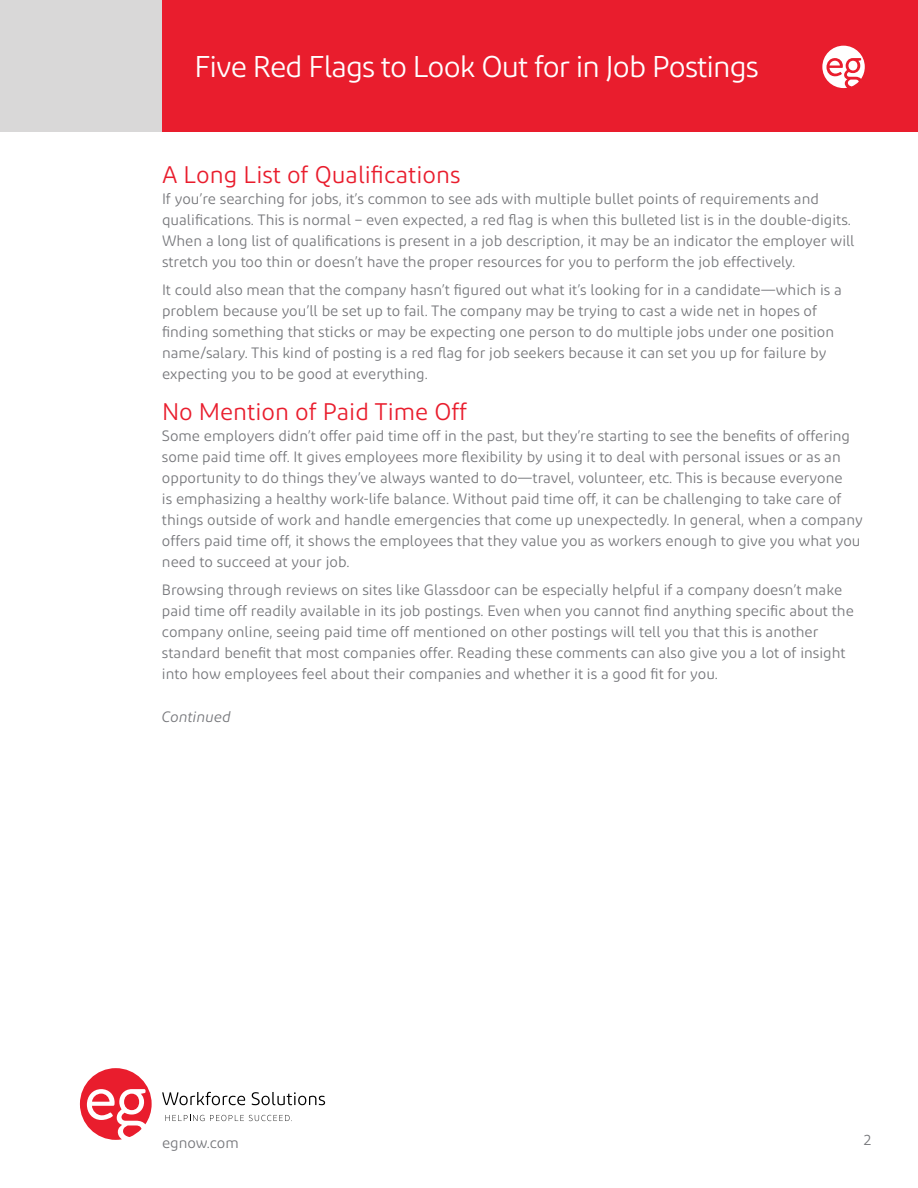
<style>
.page{position:relative;width:918px;height:1188px;background:#fff}
.page>*{position:absolute;margin:0;border:0;box-sizing:border-box;transform-origin:0 0}
.t1{font:30px "Diodrum";letter-spacing:-.03em;color:#fff}
.t2{font:24px "Diodrum";color:#e91d2d}
.t3{font:15px/21px "Diodrum";color:#76777b}
.t4{font:italic 15px "Diodrum";color:#76777b}
</style>
<div class="page">
<div style="left:162px;top:0;width:756px;height:132px;background:#e91d2d"></div>
<div style="left:0;top:0;width:162px;height:132px;background:#d9d8d8"></div>
<svg style="left:822px;top:46px;width:43px;height:42px"></svg>
<div style="left:848px;top:61px;width:9px;height:9px;background:#fff;border-radius:50%"></div>
<svg style="left:162px;top:1092px;width:83px;height:13px"></svg>
<svg style="left:252px;top:1092px;width:73px;height:13px"></svg>
<svg style="left:165px;top:1115px;width:39px;height:6px"></svg>
<svg style="left:210px;top:1115px;width:82px;height:6px"></svg>
<svg style="left:80px;top:1068px;width:72px;height:72px"></svg>
<div style="left:124px;top:1094px;width:15px;height:16px;background:#e91d2d;border-radius:50%"></div>
<h1 class="t1" style="left:194px;top:48px;width:566px">Five Red Flags to Look Out for in Job Postings</h1>
<h2 class="t2" style="left:162px;top:160px;width:300px">A Long List of Qualifications</h2>
<p class="t3" style="left:162px;top:188px;width:694px">If you’re searching for jobs, it’s common to see ads with multiple bullet points of requirements and qualifications. This is normal – even expected, a red flag is when this bulleted list is in the double-digits.<br>When a long list of qualifications is present in a job description, it may be an indicator the employer will stretch you too thin or doesn’t have the proper resources for you to perform the job effectively.</p>
<p class="t3" style="left:162px;top:279px;width:681px">It could also mean that the company hasn’t figured out what it’s looking for in a candidate—which is a problem because you’ll be set up to fail. The company may be trying to cast a wide net in hopes of finding something that sticks or may be expecting one person to do multiple jobs under one position name/salary. This kind of posting is a red flag for job seekers because it can set you up for failure by expecting you to be good at everything.</p>
<h2 class="t2" style="left:162px;top:397px;width:307px">No Mention of Paid Time Off</h2>
<p class="t3" style="left:162px;top:425px;width:702px">Some employers didn’t offer paid time off in the past, but they’re starting to see the benefits of offering some paid time off. It gives employees more flexibility by using it to deal with personal issues or as an opportunity to do things they’ve always wanted to do—travel, volunteer, etc. This is because everyone<br>is emphasizing a healthy work-life balance. Without paid time off, it can be challenging to take care of things outside of work and handle emergencies that come up unexpectedly. In general, when a company offers paid time off, it shows the employees that they value you as workers enough to give you what you need to succeed at your job.</p>
<p class="t3" style="left:162px;top:579px;width:693px">Browsing through reviews on sites like Glassdoor can be especially helpful if a company doesn’t make paid time off readily available in its job postings. Even when you cannot find anything specific about the company online, seeing paid time off mentioned on other postings will tell you that this is another standard benefit that most companies offer. Reading these comments can also give you a lot of insight into how employees feel about their companies and whether it is a good fit for you.</p>
<p class="t4" style="left:162px;top:707px;width:70px">Continued</p>
<p class="t3" style="left:162px;top:1132px;width:78px">egnow.com</p>
<p class="t3" style="left:864px;top:1129px;width:9px">2</p>
</div>
